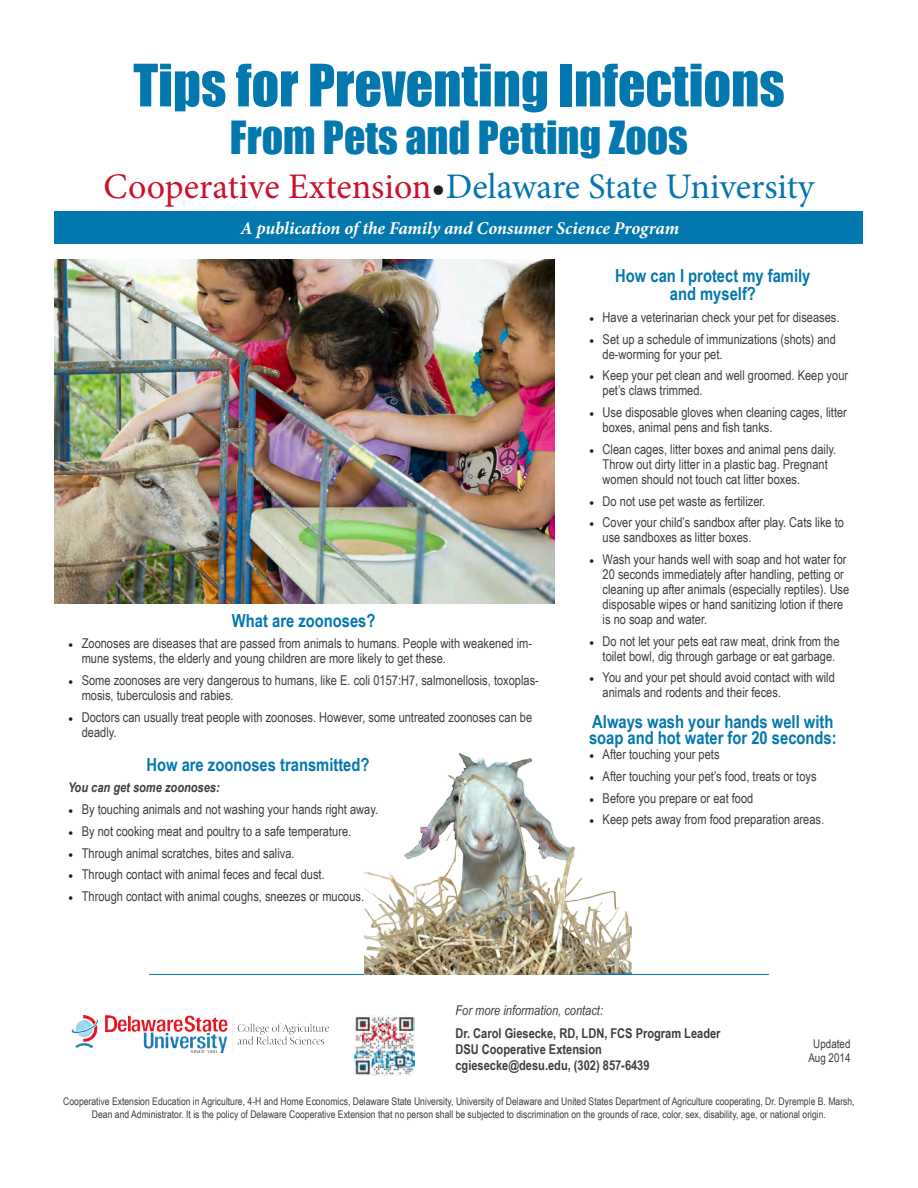
<style>
.page{position:relative;width:918px;height:1188px;background:#fff}
.page>*{position:absolute;margin:0;border:0;box-sizing:border-box;transform-origin:0 0}
.t1{font:54px "Impact";color:#0378ae}
.t2{font:42px "Impact";color:#0378ae}
.t3{font:36px "Minion Pro";color:#0375b1}
.Paragraph_Spacing{font:700 18px/18px "Arial Narrow";color:#0378ae;text-align:center}
.t4{font:italic 700 18px "Minion Pro";letter-spacing:-.005em;color:#fff}
.t5{font:13.5px/15px "Arial Narrow";color:#3e3e3f}
.t6{font:700 13.5px/16.2px "Arial Narrow";color:#3e3e3f}
.t7{font:italic 13.5px "Arial Narrow";color:#3e3e3f}
.Paragraph_Spacing-2{font:italic 700 13.5px "Arial Narrow";color:#3e3e3f}
.t8{font:12px/14.4px "Arial Narrow";color:#3e3e3f;text-align:center}
.t9{font:10.5px/12.6px "Arial Narrow";color:#3e3e3f;text-align:center}
.s1{color:#cd112a}
.s2{color:#231f20}
.s3{font-family:"Minion Pro";color:#231f20}
</style>
<div class="page">
<img style="left:54px;top:259px;width:500px;height:345px">
<img style="left:72px;top:1015px;width:257px;height:38px">
<img style="left:354px;top:1015px;width:60px;height:60px">
<div style="left:55px;top:212px;width:808px;height:32px;background:#0378ae"></div>
<hr style="left:149px;top:974px;width:620px;height:1px;background:#0378ae">
<img style="left:364px;top:753px;width:267px;height:221px">
<p class="t1" style="left:133px;top:43px;width:653px">Tips for Preventing Infections</p>
<p class="t2" style="left:230px;top:105px;width:460px">From Pets and Petting Zoos</p>
<p class="t3" style="left:104px;top:162px;width:712px"><span class="s1">Cooperative Extension</span><span class="s2">•</span>Delaware State University</p>
<p class="t4" style="left:240px;top:215px;width:440px">A publication of the Family and Consumer Science Program</p>
<p class="Paragraph_Spacing" style="left:232px;top:610px;width:145px">What are zoonoses?</p>
<p class="t5" style="left:82px;top:636px;width:452px;text-indent:-14px"><span class="s3">•</span> Zoonoses are diseases that are passed from animals to humans. People with weakened im&shy;mune systems, the elderly and young children are more likely to get these.</p>
<p class="t5" style="left:82px;top:672px;width:459px;text-indent:-14px"><span class="s3">•</span> Some zoonoses are very dangerous to humans, like E. coli 0157:H7, salmonellosis, toxoplas&shy;mosis, tuberculosis and rabies.</p>
<p class="t5" style="left:82px;top:709px;width:452px;text-indent:-14px"><span class="s3">•</span> Doctors can usually treat people with zoonoses. However, some untreated zoonoses can be deadly.</p>
<p class="Paragraph_Spacing" style="left:146px;top:755px;width:225px">How are zoonoses transmitted?</p>
<p class="Paragraph_Spacing-2" style="left:68px;top:777px;width:153px">You can get some zoonoses:</p>
<p class="t5" style="left:68px;top:801px;width:311px"><span class="s3">•</span> By touching animals and not washing your hands right away.</p>
<p class="t5" style="left:68px;top:823px;width:285px"><span class="s3">•</span> By not cooking meat and poultry to a safe temperature.</p>
<p class="t5" style="left:68px;top:845px;width:228px"><span class="s3">•</span> Through animal scratches, bites and saliva.</p>
<p class="t5" style="left:68px;top:867px;width:258px"><span class="s3">•</span> Through contact with animal feces and fecal dust.</p>
<p class="t5" style="left:68px;top:888px;width:297px"><span class="s3">•</span> Through contact with animal coughs, sneezes or mucous.</p>
<p class="Paragraph_Spacing" style="left:615px;top:266px;width:197px">How can I protect my family and myself?</p>
<p class="t5" style="left:589px;top:309px;width:252px"><span class="s3">•</span> Have a veterinarian check your pet for diseases.</p>
<p class="t5" style="left:603px;top:331px;width:235px;text-indent:-14px"><span class="s3">•</span> Set up a schedule of immunizations (shots) and de-worming for your pet.</p>
<p class="t5" style="left:603px;top:368px;width:247px;text-indent:-14px"><span class="s3">•</span> Keep your pet clean and well groomed. Keep your pet’s claws trimmed.</p>
<p class="t5" style="left:603px;top:404px;width:246px;text-indent:-14px"><span class="s3">•</span> Use disposable gloves when cleaning cages, litter boxes, animal pens and fish tanks.</p>
<p class="t5" style="left:603px;top:441px;width:235px;text-indent:-14px"><span class="s3">•</span> Clean cages, litter boxes and animal pens daily.<br>Throw out dirty litter in a plastic bag. Pregnant women should not touch cat litter boxes.</p>
<p class="t5" style="left:589px;top:493px;width:178px"><span class="s3">•</span> Do not use pet waste as fertilizer.</p>
<p class="t5" style="left:603px;top:514px;width:243px;text-indent:-14px"><span class="s3">•</span> Cover your child’s sandbox after play. Cats like to use sandboxes as litter boxes.</p>
<p class="t5" style="left:603px;top:551px;width:248px;text-indent:-14px"><span class="s3">•</span> Wash your hands well with soap and hot water for 20 seconds immediately after handling, petting or cleaning up after animals (especially reptiles). Use disposable wipes or hand sanitizing lotion if there is no soap and water.</p>
<p class="t5" style="left:603px;top:633px;width:238px;text-indent:-14px"><span class="s3">•</span> Do not let your pets eat raw meat, drink from the toilet bowl, dig through garbage or eat garbage.</p>
<p class="t5" style="left:603px;top:670px;width:234px;text-indent:-14px"><span class="s3">•</span> You and your pet should avoid contact with wild animals and rodents and their feces.</p>
<p class="Paragraph_Spacing" style="left:589px;top:712px;width:249px;line-height:16.5px;text-align:left">Always wash your hands well with soap and hot water for 20 seconds:</p>
<p class="t5" style="left:589px;top:746px;width:132px"><span class="s3">•</span> After touching your pets</p>
<p class="t5" style="left:589px;top:768px;width:229px"><span class="s3">•</span> After touching your pet’s food, treats or toys</p>
<p class="t5" style="left:589px;top:790px;width:166px"><span class="s3">•</span> Before you prepare or eat food</p>
<p class="t5" style="left:589px;top:812px;width:237px"><span class="s3">•</span> Keep pets away from food preparation areas.</p>
<p class="t7" style="left:455px;top:1001px;width:149px">For more information, contact:</p>
<p class="t6" style="left:455px;top:1025px;width:267px">Dr. Carol Giesecke, RD, LDN, FCS Program Leader<br>DSU Cooperative Extension</p>
<p class="t6" style="left:455px;top:1057px;width:196px">cgiesecke@desu.edu, (302) 857-6439</p>
<p class="t8" style="left:808px;top:1036px;width:44px">Updated<br>Aug 2014</p>
<p class="t9" style="left:63px;top:1095px;width:793px">Cooperative Extension Education in Agriculture, 4-H and Home Economics, Delaware State University, University of Delaware and United States Department of Agriculture cooperating, Dr. Dyremple B. Marsh,<br>Dean and Administrator. It is the policy of Delaware Cooperative Extension that no person shall be subjected to discrimination on the grounds of race, color, sex, disability, age, or national origin.</p>
</div>
